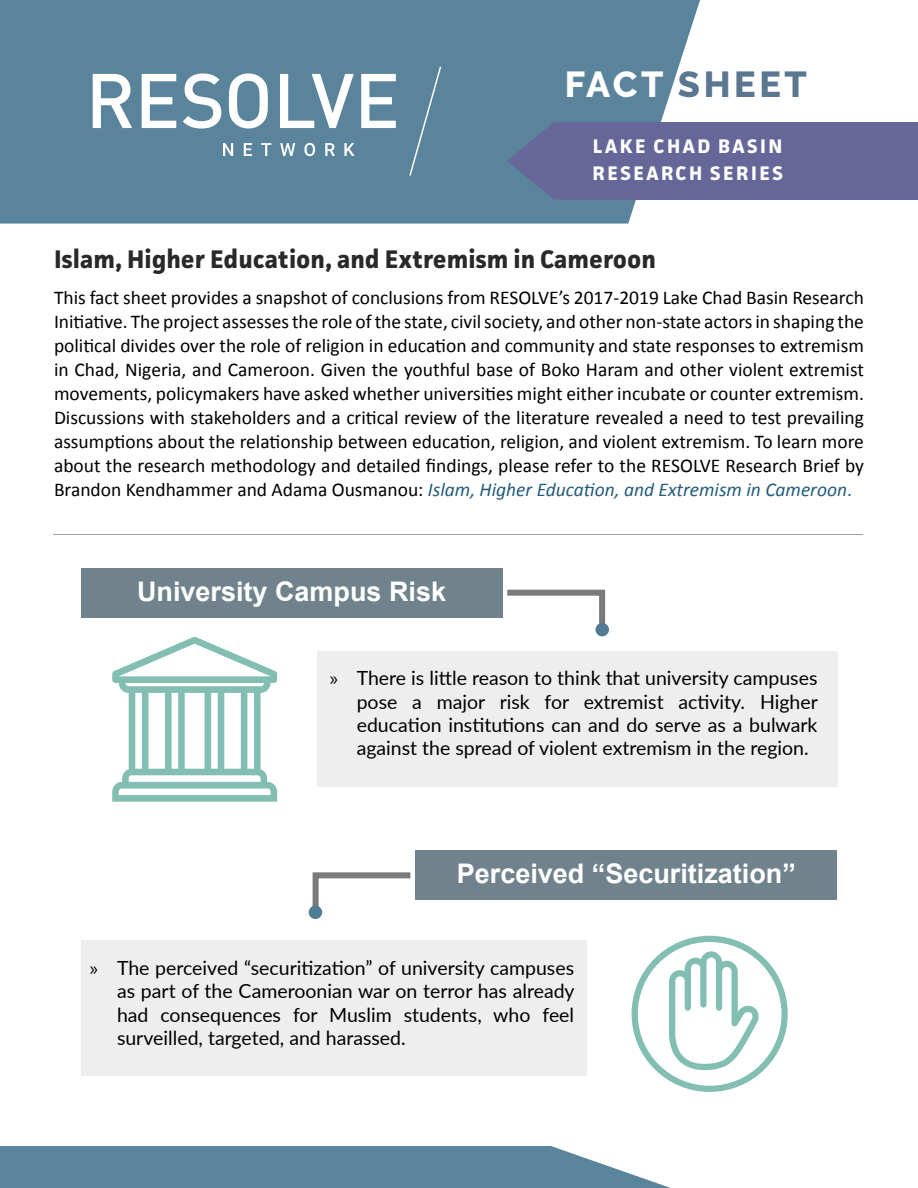
<style>
.page{position:relative;width:918px;height:1188px;background:#fff}
.page>*{position:absolute;margin:0;border:0;box-sizing:border-box;transform-origin:0 0}
.t1{font:800 36px "Raleway";letter-spacing:.1em;color:#5a7691}
.t2{font:700 27px "Arial";color:#fff}
.t3{font:700 25.5px "Facit";color:#292927}
.t4{font:700 19.65px/27px "Facit";letter-spacing:.13em;color:#fff}
.t5{font:19.5px/24px "Calibri";color:#000;text-align:justify}
.t6{font:19.5px/23.4px "Lato";color:#000;text-align:justify}
.s1{color:#fff}
.s2{font-style:italic;color:#235b7a}
.s3{color:#235b7a}
.s4{font-family:"Myriad Pro"}
</style>
<div class="page">
<svg style="left:632px;top:936px;width:156px;height:156px"></svg>
<svg style="left:0;top:1146px;width:671px;height:42px;background:#688fa3"></svg>
<div style="left:317px;top:652px;width:521px;height:135px;background:#eee"></div>
<div style="left:81px;top:940px;width:506px;height:135px;background:#eee"></div>
<div style="left:81px;top:568px;width:421px;height:49px;background:#70838d"></div>
<div style="left:416px;top:850px;width:421px;height:49px;background:#70838d"></div>
<svg style="left:112px;top:637px;width:165px;height:165px"></svg>
<svg style="left:310px;top:869px;width:106px;height:47px"></svg>
<div style="left:309px;top:906px;width:13px;height:13px;background:#4f7b94;border-radius:50%"></div>
<svg style="left:501px;top:587px;width:105px;height:49px"></svg>
<div style="left:596px;top:623px;width:13px;height:13px;background:#4f7b94;border-radius:50%"></div>
<div style="left:0;top:0;width:704px;height:224px;background:#5a849b"></div>
<svg style="left:223px;top:143px;width:10px;height:13px"></svg>
<svg style="left:244px;top:143px;width:8px;height:13px"></svg>
<svg style="left:261px;top:143px;width:10px;height:13px"></svg>
<svg style="left:280px;top:143px;width:15px;height:13px"></svg>
<svg style="left:304px;top:143px;width:11px;height:13px"></svg>
<svg style="left:325px;top:143px;width:10px;height:13px"></svg>
<svg style="left:344px;top:143px;width:11px;height:13px"></svg>
<svg style="left:93px;top:74px;width:39px;height:54px"></svg>
<svg style="left:142px;top:74px;width:34px;height:54px"></svg>
<svg style="left:183px;top:73px;width:38px;height:56px"></svg>
<svg style="left:229px;top:73px;width:39px;height:56px"></svg>
<svg style="left:280px;top:74px;width:74px;height:54px"></svg>
<svg style="left:361px;top:74px;width:35px;height:54px"></svg>
<svg style="left:409px;top:67px;width:32px;height:109px;background:#61899f"></svg>
<svg style="left:507px;top:122px;width:55px;height:77px;background:#62739a"></svg>
<div style="left:562px;top:122px;width:356px;height:77px;background:#669"></div>
<h1 class="t1" style="left:565px;top:64px;width:244px"><span class="s1">FACT</span> SHEET</h1>
<p class="t4" style="left:593px;top:132px;width:192px">LAKE CHAD BASIN<br>RESEARCH SERIES</p>
<h3 class="t3" style="left:54px;top:243px;width:603px">Islam, Higher Education, and Extremism in Cameroon</h3>
<p class="t5" style="left:54px;top:285px;width:812px">This fact sheet provides a snapshot of conclusions from RESOLVE’s 2017-2019 Lake Chad Basin Research Initiative. The project assesses the role of the state, civil society, and other non-state actors in shaping the political divides over the role of religion in education and community and state responses to extremism in Chad, Nigeria, and Cameroon. Given the youthful base of Boko Haram and other violent extremist movements, policymakers have asked whether universities might either incubate or counter extremism.<br>Discussions with stakeholders and a critical review of the literature revealed a need to test prevailing assumptions about the relationship between education, religion, and violent extremism. To learn more about the research methodology and detailed findings, please refer to the RESOLVE Research Brief by Brandon Kendhammer and Adama Ousmanou: <span class="s2">Islam, Higher Education, and Extremism in Cameroon</span><span class="s3">.</span></p>
<h2 class="t2" style="left:137px;top:574px;width:311px">University Campus Risk</h2>
<p class="t6" style="left:357px;top:666px;width:463px;text-indent:-27px"><span class="s4">»</span> There is little reason to think that university campuses pose a major risk for extremist activity. Higher education institutions can and do serve as a bulwark against the spread of violent extremism in the region.</p>
<h2 class="t2" style="left:457px;top:856px;width:341px">Perceived “Securitization”</h2>
<p class="t6" style="left:117px;top:955px;width:459px;text-indent:-27px"><span class="s4">»</span> The perceived “securitization” of university campuses as part of the Cameroonian war on terror has already had consequences for Muslim students, who feel surveilled, targeted, and harassed.</p>
</div>
